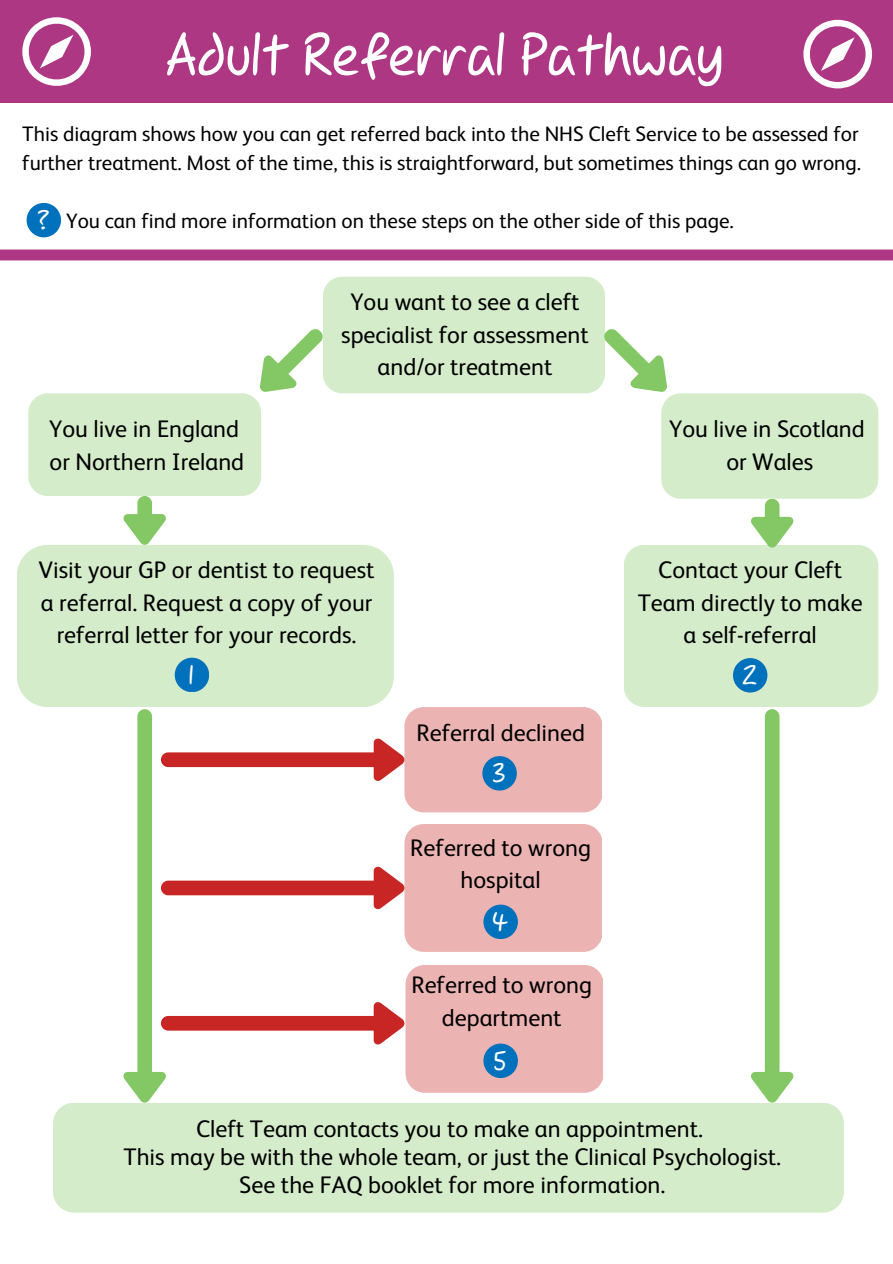
<style>
.page{position:relative;width:893px;height:1264px;background:#fff}
.page>*{position:absolute;margin:0;border:0;box-sizing:border-box;transform-origin:0 0}
.t1{font:54px "Dupree";color:#fff}
.t2{font:24px/32.5px "FS Albert";color:#000;text-align:center}
.t3{font:24px "Dupree";color:#fff}
.t4{font:21px/29.2px "FS Albert";color:#000}
</style>
<div class="page">
<svg style="left:0;top:249px;width:892px;height:11px"></svg>
<div style="left:53px;top:1102px;width:790px;height:110px;background:#d4ecca;border-radius:21px"></div>
<div style="left:0;top:0;width:892px;height:102px;background:#ad3783"></div>
<svg style="left:22px;top:17px;width:69px;height:69px"></svg>
<svg style="left:803px;top:20px;width:69px;height:68px"></svg>
<div style="left:17px;top:545px;width:377px;height:162px;background:#d4ecca;border-radius:31px"></div>
<div style="left:175px;top:657px;width:34px;height:35px;background:#0071bc;border-radius:50%"></div>
<div style="left:623px;top:545px;width:255px;height:161px;background:#d4ecca;border-radius:21px"></div>
<div style="left:733px;top:658px;width:34px;height:34px;background:#0071bc;border-radius:50%"></div>
<div style="left:404px;top:707px;width:198px;height:105px;background:#ecb3b3;border-radius:19px"></div>
<div style="left:482px;top:756px;width:35px;height:34px;background:#0071bc;border-radius:50%"></div>
<div style="left:405px;top:964px;width:198px;height:128px;background:#ecb3b3;border-radius:19px"></div>
<div style="left:404px;top:824px;width:198px;height:127px;background:#ecb3b3;border-radius:19px"></div>
<div style="left:483px;top:904px;width:35px;height:35px;background:#0071bc;border-radius:50%"></div>
<div style="left:483px;top:1043px;width:35px;height:35px;background:#0071bc;border-radius:50%"></div>
<div style="left:323px;top:277px;width:282px;height:116px;background:#d4ecca;border-radius:19px"></div>
<div style="left:28px;top:393px;width:233px;height:102px;background:#d4ecca;border-radius:19px"></div>
<div style="left:661px;top:393px;width:217px;height:105px;background:#d4ecca;border-radius:19px"></div>
<svg style="left:260px;top:329px;width:63px;height:63px"></svg>
<svg style="left:603px;top:329px;width:64px;height:63px"></svg>
<svg style="left:751px;top:498px;width:42px;height:49px"></svg>
<svg style="left:123px;top:496px;width:43px;height:48px"></svg>
<svg style="left:751px;top:709px;width:42px;height:393px"></svg>
<svg style="left:123px;top:709px;width:281px;height:393px"></svg>
<div style="left:27px;top:203px;width:34px;height:34px;background:#0071bc;border-radius:50%"></div>
<p class="t1" style="left:167px;top:21px;width:560px">Adult Referral Pathway</p>
<p class="t4" style="left:22px;top:119px;width:840px">This diagram shows how you can get referred back into the NHS Cleft Service to be assessed for further treatment. Most of the time, this is straightforward, but sometimes things can go wrong.</p>
<p class="t4" style="left:66px;top:206px;width:669px">You can find more information on these steps on the other side of this page.</p>
<p class="t3" style="left:38px;top:205px;width:14px">?</p>
<p class="t2" style="left:49px;top:412px;width:191px">You live in England</p>
<p class="t2" style="left:50px;top:445px;width:196px">or Northern Ireland</p>
<p class="t2" style="left:341px;top:285px;width:249px">You want to see a cleft specialist for assessment and/or treatment</p>
<p class="t2" style="left:38px;top:553px;width:337px">Visit your GP or dentist to request a referral. Request a copy of your referral letter for your records.</p>
<p class="t2" style="left:669px;top:412px;width:197px">You live in Scotland</p>
<p class="t2" style="left:726px;top:445px;width:88px">or Wales</p>
<p class="t2" style="left:637px;top:553px;width:226px">Contact your Cleft<br>Team directly to make a self-referral</p>
<p class="t3" style="left:190px;top:659px;width:6px">1</p>
<p class="t3" style="left:742px;top:660px;width:16px">2</p>
<p class="t2" style="left:416px;top:716px;width:170px">Referral declined</p>
<p class="t3" style="left:493px;top:758px;width:14px">3</p>
<p class="t2" style="left:410px;top:831px;width:182px">Referred to wrong hospital</p>
<p class="t3" style="left:493px;top:906px;width:17px">4</p>
<p class="t2" style="left:411px;top:968px;width:182px">Referred to wrong department</p>
<p class="t3" style="left:494px;top:1045px;width:14px">5</p>
<p class="t2" style="left:196px;top:1112px;width:508px">Cleft Team contacts you to make an appointment.</p>
<p class="t2" style="left:123px;top:1140px;width:659px">This may be with the whole team, or just the Clinical Psychologist.</p>
<p class="t2" style="left:239px;top:1168px;width:427px">See the FAQ booklet for more information.</p>
</div>
